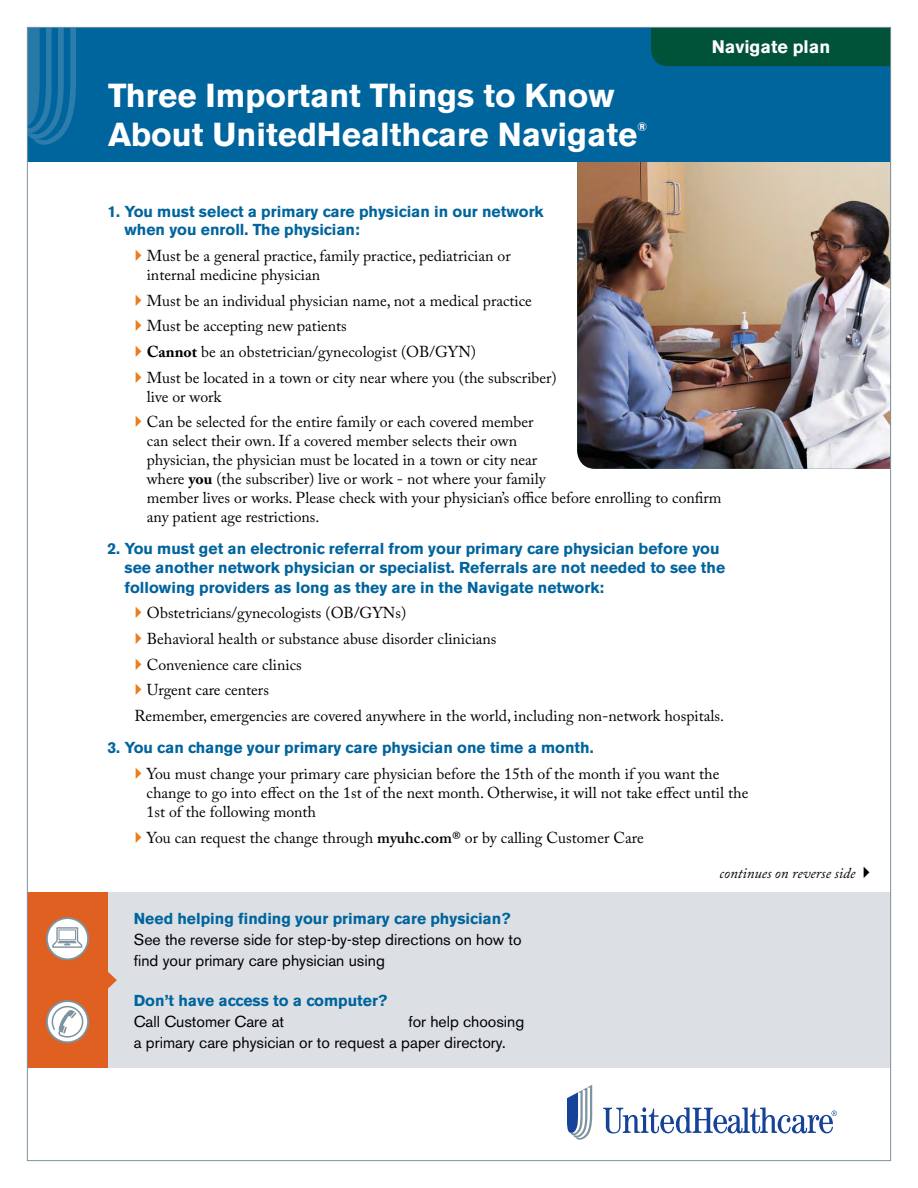
<style>
.page{position:relative;width:918px;height:1188px;background:#fff}
.page>*{position:absolute;margin:0;border:0;box-sizing:border-box;transform-origin:0 0}
.t1{font:700 33px/39px "Akzidenz Grotesk BE";color:#fff}
.t2{font:700 18px "Akzidenz Grotesk BE";color:#fff}
.t3{font:15.75px/18.9px "Adobe Caslon Pro";color:#000}
.t4{font:700 15.75px/19.4px "Akzidenz Grotesk BE";color:#00649d}
.t5{font:15.75px/21px "Akzidenz Grotesk BE";color:#000}
.t6{font:italic 15px "Adobe Caslon Pro";color:#000}
.t7{font:700 12.3px "Akzidenz Grotesk BE";color:#fff}
.s1{font-weight:700}
.s2{font-weight:600}
.s3{font-weight:700;color:#00649d}
.s4{font-weight:700;color:#dce0e4}
</style>
<div class="page">
<div style="left:27px;top:27px;width:864px;height:135px;background:#00649d"></div>
<svg style="left:29px;top:29px;width:47px;height:116px"></svg>
<svg style="left:603px;top:1107px;width:234px;height:27px"></svg>
<svg style="left:567px;top:1085px;width:25px;height:55px"></svg>
<div style="left:651px;top:29px;width:238px;height:37px;background:#005238"></div>
<div style="left:107px;top:892px;width:784px;height:176px;background:#dce0e4"></div>
<div style="left:27px;top:892px;width:81px;height:176px;background:#df6020"></div>
<svg style="left:108px;top:972px;width:9px;height:17px"></svg>
<svg style="left:46px;top:917px;width:43px;height:43px"></svg>
<svg style="left:46px;top:1000px;width:43px;height:43px"></svg>
<img style="left:577px;top:162px;width:312px;height:307px">
<h1 class="t1" style="left:108px;top:76px;width:531px">Three Important Things to Know<br>About UnitedHealthcare Navigate</h1>
<p class="t7" style="left:637px;top:120px;width:12px">®</p>
<p class="t2" style="left:712px;top:37px;width:120px">Navigate plan</p>
<p class="t4" style="left:124px;top:202px;width:421px;line-height:18.9px;text-indent:-17px">1. You must select a primary care physician in our network when you enroll. The physician:</p>
<p class="t3" style="left:147px;top:246px;width:365px">Must be a general practice, family practice, pediatrician or internal medicine physician</p>
<p class="t3" style="left:147px;top:287px;width:411px;line-height:25.7px">Must be an individual physician name, not a medical practice Must be accepting new patients<br><span class="s1">Cannot</span> be an obstetrician/gynecologist (OB/GYN)<br>Must be located in a town or city near where you (the subscriber)</p>
<p class="t3" style="left:147px;top:383px;width:388px;line-height:25.7px">live or work<br>Can be selected for the entire family or each covered member</p>
<p class="t3" style="left:147px;top:431px;width:576px">can select their own. If a covered member selects their own<br>physician, the physician must be located in a town or city near<br>where <span class="s1">you</span> (the subscriber) live or work - not where your family<br>member lives or works. Please check with your physician’s office before enrolling to confirm any patient age restrictions.</p>
<p class="t4" style="left:124px;top:539px;width:602px;text-indent:-17px">2. You must get an electronic referral from your primary care physician before you see another network physician or specialist. Referrals are not needed to see the following providers as long as they are in the Navigate network:</p>
<p class="t3" style="left:147px;top:604px;width:261px">Obstetricians/gynecologists (OB/GYNs)</p>
<p class="t3" style="left:147px;top:629px;width:351px">Behavioral health or substance abuse disorder clinicians</p>
<p class="t3" style="left:147px;top:655px;width:157px">Convenience care clinics</p>
<p class="t3" style="left:147px;top:681px;width:124px">Urgent care centers</p>
<p class="t3" style="left:134px;top:706px;width:591px">Remember, emergencies are covered anywhere in the world, including non-network hospitals.</p>
<p class="t4" style="left:107px;top:738px;width:488px">3. You can change your primary care physician one time a month.</p>
<p class="t3" style="left:147px;top:764px;width:603px">You must change your primary care physician before the 15th of the month if you want the change to go into effect on the 1st of the next month. Otherwise, it will not take effect until the<br>1st of the following month</p>
<p class="t3" style="left:147px;top:828px;width:499px">You can request the change through <span class="s2">myuhc.com®</span> or by calling Customer Care</p>
<p class="t6" style="left:720px;top:864px;width:137px">continues on reverse side</p>
<p class="t4" style="left:134px;top:909px;width:378px">Need helping finding your primary care physician?</p>
<p class="t5" style="left:134px;top:929px;width:389px">See the reverse side for step-by-step directions on how to find your primary care physician using</p>
<p class="t5" style="left:134px;top:990px;width:392px"><span class="s3">Don’t have access to a computer?<br></span>Call Customer Care at <span class="s4">1-800-999-8481</span> for help choosing a primary care physician or to request a paper directory.</p>
</div>
